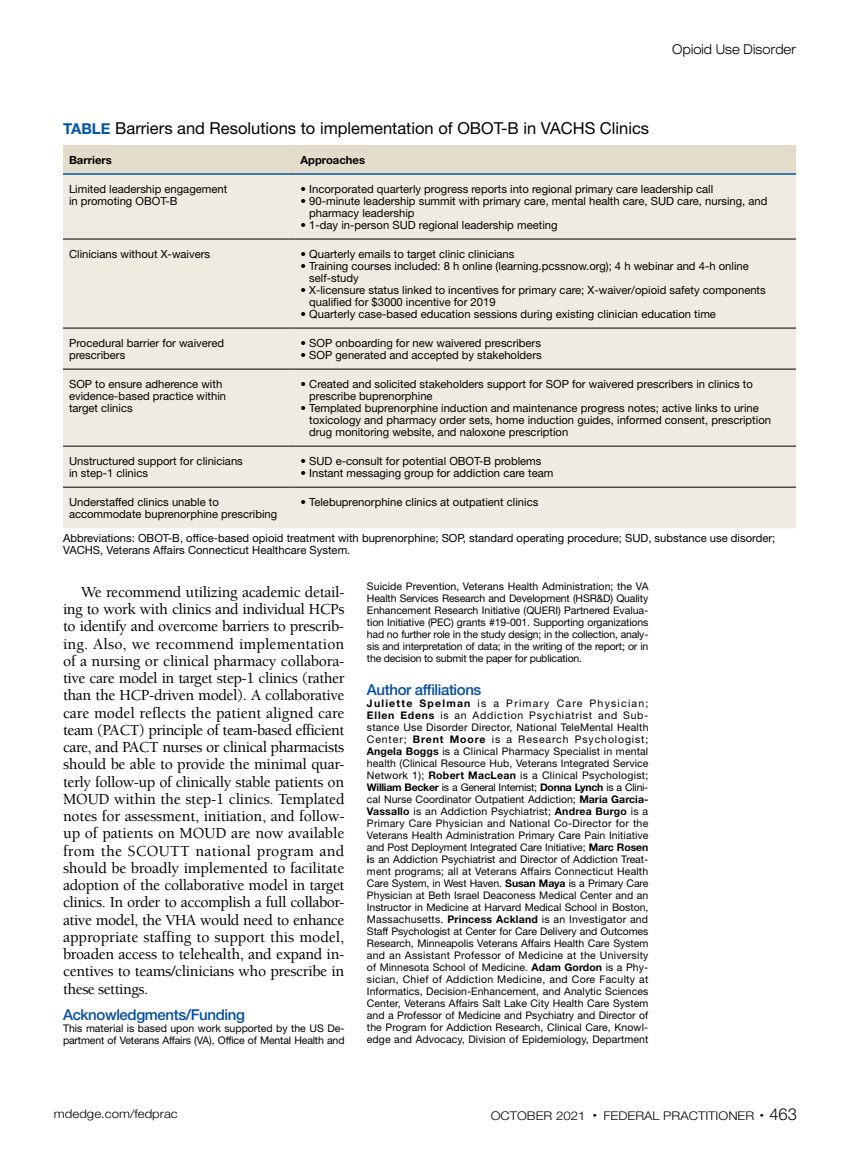
<style>
.page{position:relative;width:851px;height:1161px;background:#fff}
.page>*{position:absolute;margin:0;border:0;box-sizing:border-box;transform-origin:0 0}
.t1{font:16.5px "Helvetica Neue LT Std";color:#000}
.t2{font:500 15.75px/17.2px "Berkeley Std";letter-spacing:-.02em;color:#000;text-align:justify}
.t3{font:500 15px "Helvetica Neue LT Std";letter-spacing:-.025em;color:#034ea2}
.t4{font:300 expanded 13.5px "Helvetica Neue LT Std";letter-spacing:.01em;color:#000;scale:.9 1}
.t5{font:300 12px "Helvetica Neue LT Std";color:#000;scale:1.1 1}
.t6{font:11.25px/12px "Helvetica Neue LT Std";color:#000}
.t7{font:700 11.25px "Helvetica Neue LT Std";color:#000}
.t8{font:10.5px/12px "Helvetica Neue LT Std";letter-spacing:-.015em;color:#000;text-align:justify}
.s1{font-weight:700;font-size:15px;color:#0054a6}
.s2{font-weight:700}
.s3{font-size:16.5px}
</style>
<div class="page">
<div style="left:63px;top:145px;width:733px;height:28px;background:#e4dcca"></div>
<div style="left:63px;top:175px;width:733px;height:353px;background:#efebe1"></div>
<hr style="left:63px;top:239px;width:231px;height:1px;background:#000">
<hr style="left:294px;top:239px;width:502px;height:1px;background:#000">
<hr style="left:63px;top:328px;width:231px;height:1px;background:#000">
<hr style="left:294px;top:328px;width:502px;height:1px;background:#000">
<hr style="left:63px;top:369px;width:231px;height:1px;background:#000">
<hr style="left:294px;top:369px;width:502px;height:1px;background:#000">
<hr style="left:63px;top:446px;width:231px;height:1px;background:#000">
<hr style="left:294px;top:446px;width:502px;height:1px;background:#000">
<hr style="left:63px;top:487px;width:231px;height:1px;background:#000">
<hr style="left:294px;top:487px;width:502px;height:1px;background:#000">
<hr style="left:63px;top:173px;width:231px;height:2px;background:#0054a6">
<hr style="left:294px;top:173px;width:502px;height:2px;background:#0054a6">
<p class="t4" style="left:672px;top:41px;width:139px">Opioid Use Disorder</p>
<h1 class="t1" style="left:63px;top:119px;width:587px"><span class="s1">TABLE</span> Barriers and Resolutions to implementation of OBOT-B in VACHS Clinics</h1>
<p class="t7" style="left:69px;top:153px;width:44px">Barriers</p>
<p class="t7" style="left:300px;top:153px;width:66px">Approaches</p>
<p class="t6" style="left:69px;top:182px;width:160px">Limited leadership engagement in promoting OBOT-B</p>
<p class="t6" style="left:300px;top:182px;width:414px">• Incorporated quarterly progress reports into regional primary care leadership call</p>
<p class="t6" style="left:309px;top:194px;width:460px;text-indent:-9px">• 90-minute leadership summit with primary care, mental health care, SUD care, nursing, and pharmacy leadership</p>
<p class="t6" style="left:300px;top:218px;width:258px">• 1-day in-person SUD regional leadership meeting</p>
<p class="t6" style="left:69px;top:247px;width:143px">Clinicians without X-waivers</p>
<p class="t6" style="left:300px;top:247px;width:215px">• Quarterly emails to target clinic clinicians</p>
<p class="t6" style="left:309px;top:259px;width:441px;text-indent:-9px">• Training courses included: 8 h online (learning.pcssnow.org); 4 h webinar and 4-h online self-study</p>
<p class="t6" style="left:309px;top:283px;width:458px;text-indent:-9px">• X-licensure status linked to incentives for primary care; X-waiver/opioid safety components qualified for $3000 incentive for 2019</p>
<p class="t6" style="left:300px;top:307px;width:417px">• Quarterly case-based education sessions during existing clinician education time</p>
<p class="t6" style="left:69px;top:337px;width:156px">Procedural barrier for waivered prescribers</p>
<p class="t6" style="left:300px;top:337px;width:242px">• SOP onboarding for new waivered prescribers</p>
<p class="t6" style="left:300px;top:349px;width:243px">• SOP generated and accepted by stakeholders</p>
<p class="t6" style="left:69px;top:378px;width:159px">SOP to ensure adherence with evidence-based practice within target clinics</p>
<p class="t6" style="left:309px;top:378px;width:445px;text-indent:-9px">• Created and solicited stakeholders support for SOP for waivered prescribers in clinics to prescribe buprenorphine</p>
<p class="t6" style="left:309px;top:402px;width:463px;text-indent:-9px">• Templated buprenorphine induction and maintenance progress notes; active links to urine toxicology and pharmacy order sets, home induction guides, informed consent, prescription drug monitoring website, and naloxone prescription</p>
<p class="t6" style="left:69px;top:455px;width:175px">Unstructured support for clinicians in step-1 clinics</p>
<p class="t6" style="left:300px;top:455px;width:242px">• SUD e-consult for potential OBOT-B problems</p>
<p class="t6" style="left:300px;top:467px;width:254px">• Instant messaging group for addiction care team</p>
<p class="t6" style="left:69px;top:496px;width:210px">Understaffed clinics unable to accommodate buprenorphine prescribing</p>
<p class="t6" style="left:300px;top:496px;width:239px">• Telebuprenorphine clinics at outpatient clinics</p>
<p class="t6" style="left:63px;top:532px;width:713px">Abbreviations: OBOT-B, office-based opioid treatment with buprenorphine; SOP, standard operating procedure; SUD, substance use disorder;<br>VACHS, Veterans Affairs Connecticut Healthcare System.</p>
<p class="t2" style="left:63px;top:584px;width:283px;text-indent:18px">We recommend utilizing academic detail&shy;ing to work with clinics and individual HCPs to identify and overcome barriers to prescrib&shy;ing. Also, we recommend implementation of a nursing or clinical pharmacy collabora&shy;tive care model in target step-1 clinics (rather than the HCP-driven model). A collaborative care model reflects the patient aligned care team (PACT) principle of team-based efficient care, and PACT nurses or clinical pharmacists should be able to provide the minimal quar&shy;terly follow-up of clinically stable patients on MOUD within the step-1 clinics. Templated notes for assessment, initiation, and follow&shy;up of patients on MOUD are now available from the SCOUTT national program and should be broadly implemented to facilitate adoption of the collaborative model in target clinics. In order to accomplish a full collabor&shy;ative model, the VHA would need to enhance appropriate staffing to support this model, broaden access to telehealth, and expand in&shy;centives to teams/clinicians who prescribe in these settings.</p>
<h3 class="t3" style="left:63px;top:1006px;width:183px">Acknowledgments/Funding</h3>
<p class="t8" style="left:63px;top:1022px;width:283px">This material is based upon work supported by the US De&shy;partment of Veterans Affairs (VA), Office of Mental Health and</p>
<p class="t8" style="left:367px;top:580px;width:283px">Suicide Prevention, Veterans Health Administration; the VA Health Services Research and Development (HSR&amp;D) Quality Enhancement Research Initiative (QUERI) Partnered Evalua&shy;tion Initiative (PEC) grants #19-001. Supporting organizations had no further role in the study design; in the collection, analy&shy;sis and interpretation of data; in the writing of the report; or in the decision to submit the paper for publication.</p>
<h3 class="t3" style="left:367px;top:681px;width:116px">Author affiliations</h3>
<p class="t8" style="left:367px;top:697px;width:283px"><span class="s2">Juliette Spelman</span> is a Primary Care Physician; <span class="s2">Ellen Edens</span> is an Addiction Psychiatrist and Sub&shy;stance Use Disorder Director, National TeleMental Health Center; <span class="s2">Brent Moore</span> is a Research Psychologist; <span class="s2">Angela Boggs</span> is a Clinical Pharmacy Specialist in mental health (Clinical Resource Hub, Veterans Integrated Service Network 1); <span class="s2">Robert MacLean</span> is a Clinical Psychologist; <span class="s2">William Becker</span> is a General Internist; <span class="s2">Donna Lynch</span> is a Clini&shy;cal Nurse Coordinator Outpatient Addiction; <span class="s2">Maria Garcia-Vassallo</span> is an Addiction Psychiatrist; <span class="s2">Andrea Burgo</span> is a Primary Care Physician and National Co-Director for the Veterans Health Administration Primary Care Pain Initiative and Post Deployment Integrated Care Initiative; <span class="s2">Marc Rosen i</span>s an Addiction Psychiatrist and Director of Addiction Treat&shy;ment programs; all at Veterans Affairs Connecticut Health Care System, in West Haven. <span class="s2">Susan Maya</span> is a Primary Care Physician at Beth Israel Deaconess Medical Center and an Instructor in Medicine at Harvard Medical School in Boston, Massachusetts. <span class="s2">Princess Ackland</span> is an Investigator and Staff Psychologist at Center for Care Delivery and Outcomes Research, Minneapolis Veterans Affairs Health Care System and an Assistant Professor of Medicine at the University of Minnesota School of Medicine. <span class="s2">Adam Gordon</span> is a Phy&shy;sician, Chief of Addiction Medicine, and Core Faculty at Informatics, Decision-Enhancement, and Analytic Sciences Center, Veterans Affairs Salt Lake City Health Care System and a Professor of Medicine and Psychiatry and Director of the Program for Addiction Research, Clinical Care, Knowl&shy;edge and Advocacy, Division of Epidemiology, Department</p>
<p class="t5" style="left:54px;top:1107px;width:114px">mdedge.com/fedprac</p>
<p class="t5" style="left:490px;top:1109px;width:280px">OCTOBER 2021 <sup>•</sup> FEDERAL PRACTITIONER <sup>•</sup> <span class="s3">463</span></p>
</div>
